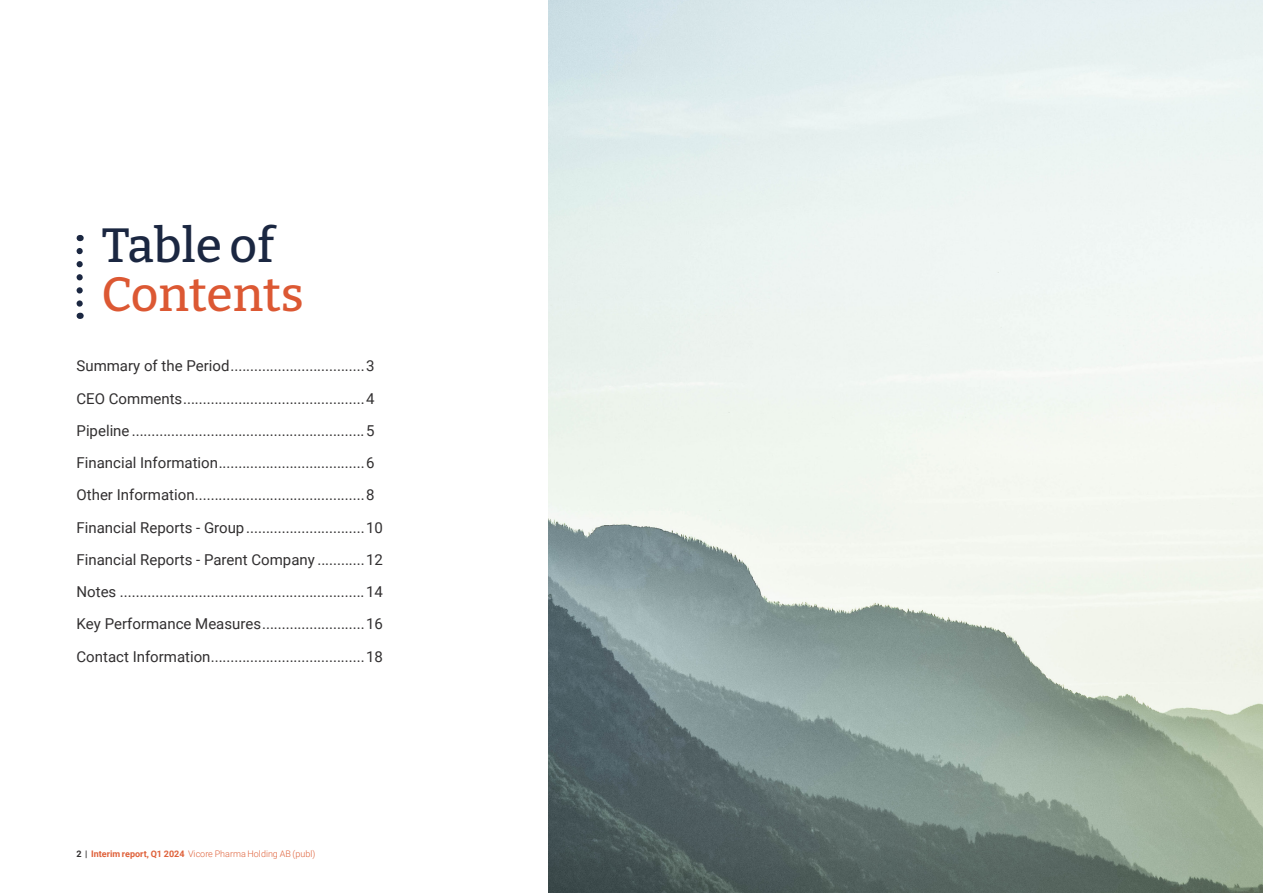
<style>
.page{position:relative;width:1263px;height:893px;background:#fff}
.page>*{position:absolute;margin:0;border:0;box-sizing:border-box;transform-origin:0 0}
.Vicore_-_Rubrik_1{font:500 48px/49.5px "Bitter";color:#dc5833}
.Vicore_-_innehållsförteckning{font:15px "Roboto";color:#312f30}
.t1{font:300 9px "Roboto";color:#df613a}
.s1{color:#1b2741}
.s2{font-weight:700;color:#312f30}
.s3{font-weight:700}
</style>
<div class="page">
<svg style="left:77px;top:251px;width:6px;height:68px"></svg>
<img style="left:549px;top:0;width:714px;height:893px">
<p class="Vicore_-_Rubrik_1" style="left:101px;top:219px;width:204px"><span class="s1">Table of<br></span>Contents</p>
<p class="Vicore_-_innehållsförteckning" style="left:77px;top:355px;width:299px">Summary of the Period..................................3</p>
<p class="Vicore_-_innehållsförteckning" style="left:77px;top:388px;width:299px">CEO Comments..............................................4</p>
<p class="Vicore_-_innehållsförteckning" style="left:77px;top:420px;width:299px">Pipeline ...........................................................5</p>
<p class="Vicore_-_innehållsförteckning" style="left:77px;top:452px;width:299px">Financial Information.....................................6</p>
<p class="Vicore_-_innehållsförteckning" style="left:77px;top:484px;width:299px">Other Information...........................................8</p>
<p class="Vicore_-_innehållsförteckning" style="left:77px;top:517px;width:308px">Financial Reports - Group..............................10</p>
<p class="Vicore_-_innehållsförteckning" style="left:77px;top:549px;width:308px">Financial Reports - Parent Company ............12</p>
<p class="Vicore_-_innehållsförteckning" style="left:77px;top:581px;width:308px">Notes ..............................................................14</p>
<p class="Vicore_-_innehållsförteckning" style="left:77px;top:613px;width:308px">Key Performance Measures..........................16</p>
<p class="Vicore_-_innehållsförteckning" style="left:77px;top:646px;width:308px">Contact Information.......................................18</p>
<p class="t1" style="left:77px;top:847px;width:240px"><span class="s2">2 |</span> <span class="s3">Interim report, Q1 2024</span> Vicore Pharma Holding AB (publ)</p>
</div>
